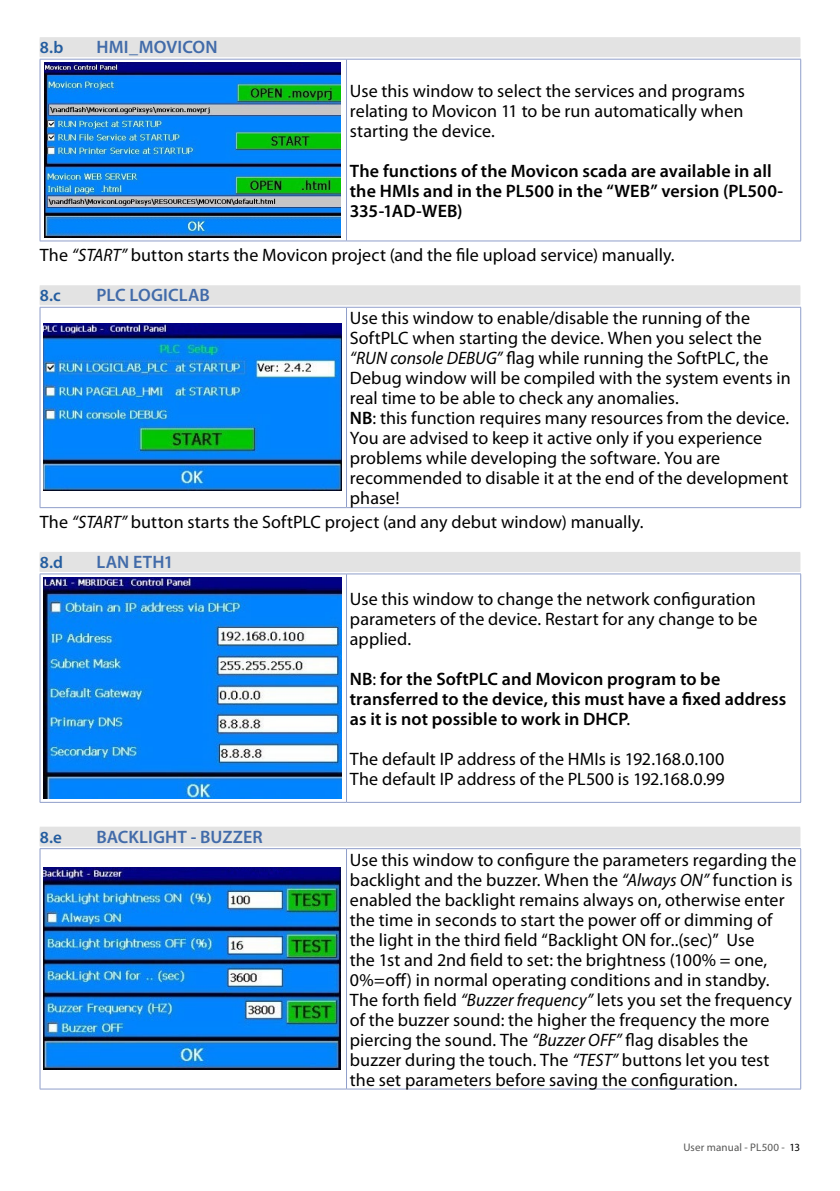
<style>
.page{position:relative;width:840px;height:1191px;background:#fff}
.page>*{position:absolute;margin:0;border:0;box-sizing:border-box;transform-origin:0 0}
.t1{font:18px/20px "Myriad Pro";letter-spacing:.005em;color:#000}
.t2{font:600 18px/20px "Myriad Pro";letter-spacing:.005em;color:#000}
.t3{font:600 18px "Myriad Pro";letter-spacing:.01em;color:#426ba9}
.t4{font:600 17px "Myriad Pro";color:#245d9f}
.t5{font:11px "Myriad Pro";letter-spacing:.015em;color:#575756}
.s1{font-style:italic}
.s2{font-weight:600}
.s3{font-weight:400}
.s4{color:#000}
</style>
<div class="page">
<div style="left:40px;top:37px;width:759px;height:20px;background:#e3e3e3"></div>
<div style="left:40px;top:285px;width:759px;height:20px;background:#e3e3e3"></div>
<div style="left:40px;top:552px;width:759px;height:20px;background:#e3e3e3"></div>
<div style="left:40px;top:826px;width:759px;height:20px;background:#e3e3e3"></div>
<hr style="left:346px;top:59px;width:1px;height:182px;background:#8f9eca">
<hr style="left:40px;top:59px;width:306px;height:1px;background:#8f9eca">
<hr style="left:40px;top:59px;width:1px;height:182px;background:#8f9eca">
<hr style="left:346px;top:59px;width:454px;height:1px;background:#8f9eca">
<hr style="left:799px;top:59px;width:1px;height:182px;background:#8f9eca">
<hr style="left:40px;top:241px;width:306px;height:1px;background:#8f9eca">
<hr style="left:346px;top:241px;width:454px;height:1px;background:#8f9eca">
<img style="left:44px;top:63px;width:296px;height:174px">
<hr style="left:40px;top:307px;width:306px;height:1px;background:#8f9eca">
<hr style="left:40px;top:307px;width:1px;height:200px;background:#8f9eca">
<hr style="left:40px;top:507px;width:306px;height:1px;background:#8f9eca">
<hr style="left:346px;top:307px;width:454px;height:1px;background:#8f9eca">
<hr style="left:346px;top:307px;width:1px;height:200px;background:#8f9eca">
<hr style="left:799px;top:307px;width:1px;height:200px;background:#8f9eca">
<hr style="left:346px;top:507px;width:454px;height:1px;background:#8f9eca">
<img style="left:43px;top:324px;width:298px;height:167px">
<hr style="left:346px;top:574px;width:1px;height:228px;background:#8f9eca">
<hr style="left:40px;top:573px;width:306px;height:1px;background:#8f9eca">
<hr style="left:40px;top:574px;width:1px;height:228px;background:#8f9eca">
<hr style="left:346px;top:573px;width:454px;height:1px;background:#8f9eca">
<hr style="left:799px;top:574px;width:1px;height:228px;background:#8f9eca">
<hr style="left:40px;top:802px;width:306px;height:1px;background:#8f9eca">
<hr style="left:346px;top:802px;width:454px;height:1px;background:#8f9eca">
<img style="left:44px;top:577px;width:297px;height:222px">
<hr style="left:40px;top:848px;width:306px;height:1px;background:#8f9eca">
<hr style="left:40px;top:849px;width:1px;height:239px;background:#8f9eca">
<hr style="left:40px;top:1088px;width:306px;height:1px;background:#8f9eca">
<hr style="left:346px;top:848px;width:454px;height:1px;background:#8f9eca">
<hr style="left:346px;top:849px;width:1px;height:239px;background:#8f9eca">
<hr style="left:799px;top:849px;width:1px;height:239px;background:#8f9eca">
<hr style="left:346px;top:1088px;width:454px;height:1px;background:#8f9eca">
<img style="left:43px;top:867px;width:297px;height:203px">
<p class="t4" style="left:40px;top:38px;width:25px">8.b</p>
<p class="t3" style="left:96px;top:37px;width:123px">HMI_MOVICON</p>
<p class="t1" style="left:350px;top:81px;width:396px;text-align:justify">Use this window to select the services and programs relating to Movicon 11 to be run automatically when starting the device.</p>
<p class="t2" style="left:350px;top:161px;width:434px">The functions of the Movicon scada are available in all the HMIs and in the PL500 in the “WEB” version (PL500-<br>335-1AD-WEB)</p>
<p class="t1" style="left:40px;top:246px;width:636px">The <span class="s1">“START”</span> button starts the Movicon project (and the file upload service) manually.</p>
<p class="t4" style="left:40px;top:286px;width:23px">8.c</p>
<p class="t3" style="left:96px;top:285px;width:115px">PLC LOGICLAB</p>
<p class="t1" style="left:350px;top:308px;width:442px">Use this window to enable/disable the running of the SoftPLC when starting the device. When you select the <span class="s1">“RUN console DEBUG”</span> flag while running the SoftPLC, the Debug window will be compiled with the system events in real time to be able to check any anomalies.<br><span class="s2">NB</span>: this function requires many resources from the device.<br>You are advised to keep it active only if you experience problems while developing the software. You are recommended to disable it at the end of the development phase!</p>
<p class="t1" style="left:40px;top:512px;width:605px">The <span class="s1">“START”</span> button starts the SoftPLC project (and any debut window) manually.</p>
<p class="t4" style="left:40px;top:553px;width:25px">8.d</p>
<p class="t3" style="left:96px;top:552px;width:79px">LAN ETH1</p>
<p class="t1" style="left:350px;top:589px;width:409px;text-align:justify">Use this window to change the network configuration parameters of the device. Restart for any change to be applied.</p>
<p class="t2" style="left:350px;top:669px;width:437px">NB<span class="s3">:</span> for the SoftPLC and Movicon program to be transferred to the device, this must have a fixed address as it is not possible to work in DHCP<span class="s3">.</span></p>
<p class="t1" style="left:350px;top:749px;width:376px">The default IP address of the HMIs is 192.168.0.100<br>The default IP address of the PL500 is 192.168.0.99</p>
<p class="t4" style="left:40px;top:827px;width:24px">8.e</p>
<p class="t3" style="left:96px;top:826px;width:168px">BACKLIGHT - BUZZER</p>
<p class="t1" style="left:350px;top:850px;width:447px">Use this window to configure the parameters regarding the backlight and the buzzer. When the <span class="s1">“Always ON”</span> function is enabled the backlight remains always on, otherwise enter the time in seconds to start the power off or dimming of the light in the third field “Backlight ON for..(sec)” Use<br>the 1st and 2nd field to set: the brightness (100% = one, 0%=off) in normal operating conditions and in standby.<br>The forth field <span class="s1">“Buzzer frequency”</span> lets you set the frequency of the buzzer sound: the higher the frequency the more piercing the sound. The <span class="s1">“Buzzer OFF”</span> flag disables the buzzer during the touch. The <span class="s1">“TEST”</span> buttons let you test the set parameters before saving the configuration.</p>
<p class="t5" style="left:683px;top:1141px;width:118px">User manual - PL500 - <span class="s4">13</span></p>
</div>
